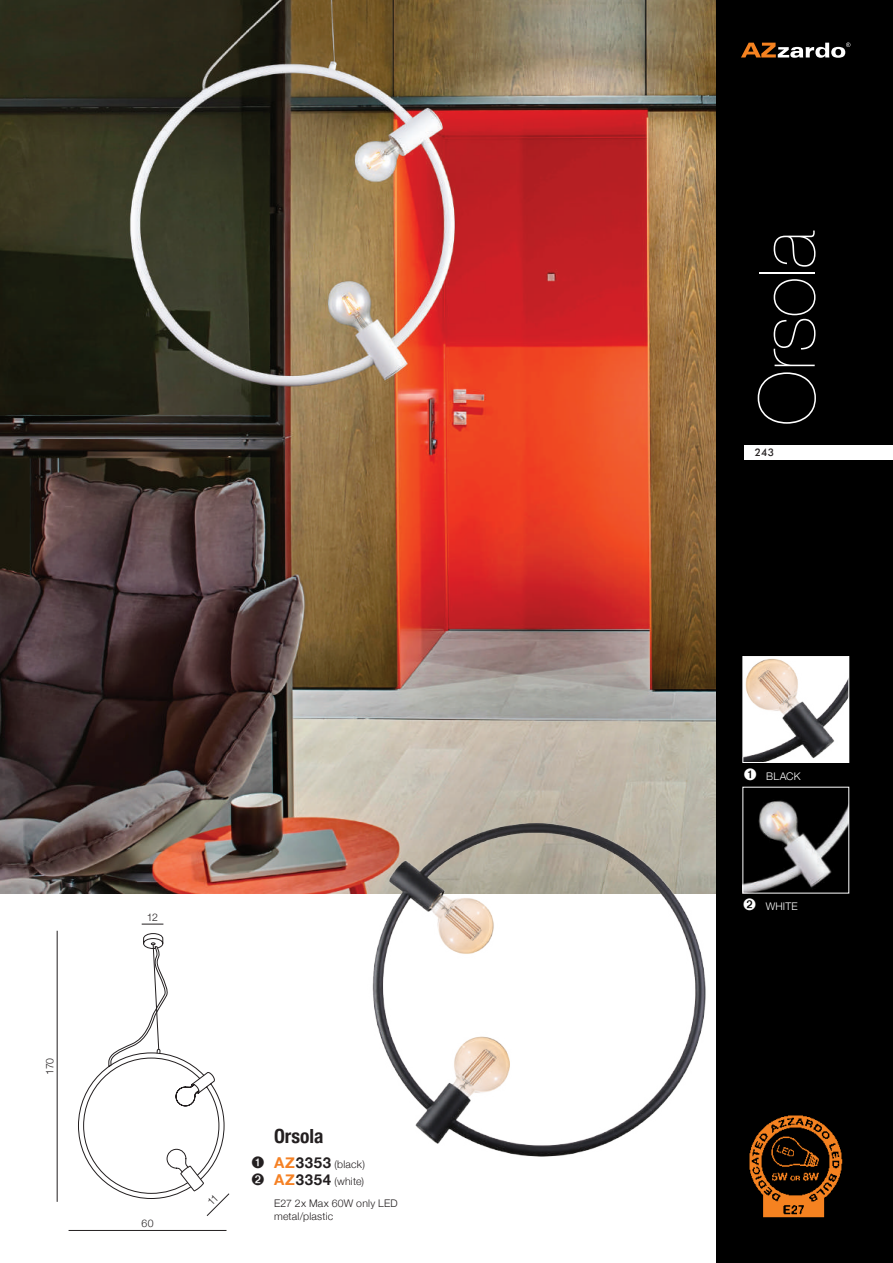
<style>
.page{position:relative;width:893px;height:1263px;background:#fff}
.page>*{position:absolute;margin:0;border:0;box-sizing:border-box;transform-origin:0 0}
.t1{font:200 78px "Helvetica Neue";letter-spacing:-.01em;color:#fff}
.t2{font:700 condensed 19.5px "Helvetica Neue";color:#231f20}
.t3{font:300 10.5px/16.5px "Helvetica Neue";letter-spacing:.02em;color:#231f20}
.t4{font:300 10.5px "Helvetica Neue";letter-spacing:.02em;color:#fff}
.t5{font:10.5px "Futura Md EU";color:#231f20}
.s1{font-weight:700;font-size:15px;color:#f58124}
.s2{font-weight:700;font-size:15px}
</style>
<div class="page">
<img style="left:0;top:0;width:716px;height:893px">
<div style="left:716px;top:0;width:177px;height:1263px;background:#000"></div>
<div style="left:744px;top:445px;width:149px;height:14px;background:#fff"></div>
<svg style="left:741px;top:43px;width:109px;height:15px"></svg>
<hr style="left:69px;top:1230px;width:157px;height:1px;background:#231f20">
<svg style="left:142px;top:924px;width:21px;height:1px"></svg>
<hr style="left:57px;top:931px;width:1px;height:271px;background:#231f20">
<img style="left:744px;top:800px;width:103px;height:91px">
<img style="left:744px;top:658px;width:103px;height:103px">
<div style="left:742px;top:656px;width:107px;height:107px;border:1px solid #fff"></div>
<img style="left:358px;top:804px;width:358px;height:353px">
<img style="left:749px;top:1115px;width:94px;height:103px">
<svg style="left:78px;top:933px;width:152px;height:283px"></svg>
<p class="t3" style="left:41px;top:1074px;width:18px;rotate:-90deg">170</p>
<p class="t3" style="left:147px;top:908px;width:13px">12</p>
<p class="t3" style="left:142px;top:1214px;width:13px">60</p>
<h2 class="t2" style="left:274px;top:1120px;width:51px">Orsola</h2>
<p class="t3" style="left:252px;top:1156px;width:115px">➊ <span class="s1">AZ</span> <span class="s2">3353</span> (black)<br>➋ <span class="s1">AZ</span> <span class="s2">3354</span> (white)</p>
<p class="t3" style="left:274px;top:1196px;width:125px;line-height:13.5px">E27 2x Max 60W only LED metal/plastic</p>
<h1 class="t1" style="left:726px;top:426px;width:197px;rotate:-90deg">Orsola</h1>
<p class="t5" style="left:755px;top:446px;width:21px">243</p>
<p class="t4" style="left:744px;top:767px;width:58px">➊ BLACK</p>
<p class="t4" style="left:743px;top:898px;width:56px">➋ WHITE</p>
</div>
